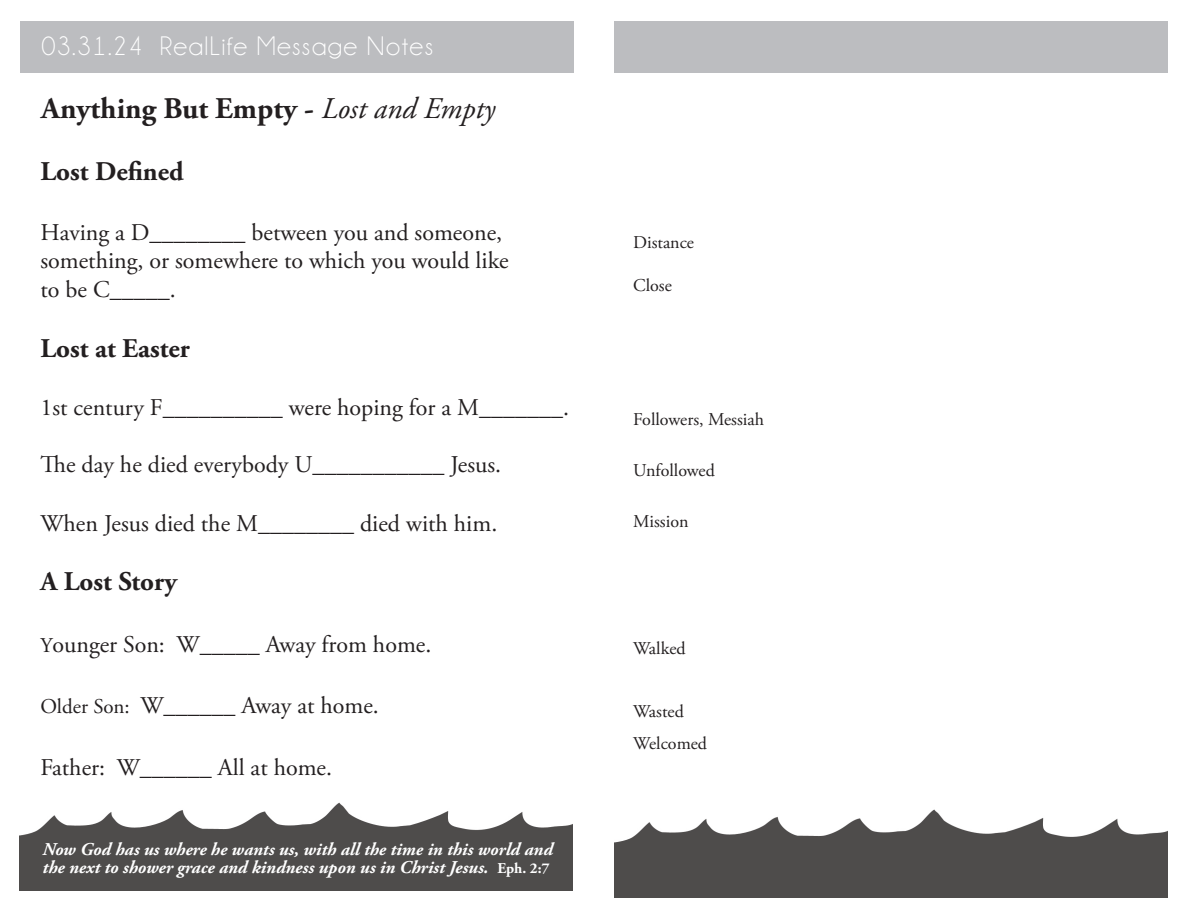
<style>
.page{position:relative;width:1188px;height:918px;background:#fff}
.page>*{position:absolute;margin:0;border:0;box-sizing:border-box;transform-origin:0 0}
.t1{font:700 30px "Adobe Garamond Pro";color:#231f20}
.t2{font:700 27px "Adobe Garamond Pro";color:#231f20}
.t3{font:27px "Champagne&Limousines";letter-spacing:.05em;color:#fff}
.t4{font:24px "Adobe Garamond Pro";color:#231f20}
.t5{font:italic 700 18px "Adobe Garamond Pro";color:#fff}
.t6{font:18px "Adobe Garamond Pro";color:#231f20}
.s1{font-weight:400;font-style:italic}
.s2{font-size:21px}
.s3{font-style:normal;font-size:15px}
</style>
<div class="page">
<img style="left:614px;top:809px;width:554px;height:89px">
<img style="left:20px;top:802px;width:553px;height:89px">
<div style="left:614px;top:21px;width:553px;height:52px;background:#bcbdc0"></div>
<div style="left:20px;top:21px;width:554px;height:52px;background:#bcbdc0"></div>
<p class="t3" style="left:41px;top:33px;width:393px">03.31.24 RealLife Message Notes</p>
<p class="t1" style="left:41px;top:92px;width:455px">Anything But Empty - <span class="s1">Lost and Empty</span></p>
<p class="t2" style="left:40px;top:156px;width:145px">Lost Defined</p>
<p class="t4" style="left:40px;top:218px;width:463px">Having a D________ between you and someone,</p>
<p class="t4" style="left:40px;top:246px;width:470px">something, or somewhere to which you would like</p>
<p class="t4" style="left:40px;top:275px;width:137px">to be C_____.</p>
<p class="t2" style="left:40px;top:333px;width:151px">Lost at Easter</p>
<p class="t4" style="left:40px;top:393px;width:530px">1st century F__________ were hoping for a M_______.</p>
<p class="t4" style="left:40px;top:450px;width:462px">The day he died everybody U___________ Jesus.</p>
<p class="t4" style="left:40px;top:509px;width:458px">When Jesus died the M________ died with him.</p>
<p class="t2" style="left:40px;top:566px;width:138px">A Lost Story</p>
<p class="t4" style="left:40px;top:630px;width:392px"><span class="s2">Y</span>ounger Son: W_____ Away from home.</p>
<p class="t4" style="left:40px;top:691px;width:340px"><span class="s2">Older Son:</span> W______ Away at home.</p>
<p class="t4" style="left:40px;top:753px;width:293px">Father: W______ All at home.</p>
<p class="t5" style="left:43px;top:839px;width:512px">Now God has us where he wants us, with all the time in this world and</p>
<p class="t5" style="left:43px;top:857px;width:508px">the next to shower grace and kindness upon us in Christ Jesus. <span class="s3">Eph. 2:7</span></p>
<p class="t6" style="left:633px;top:232px;width:62px">Distance</p>
<p class="t6" style="left:633px;top:275px;width:40px">Close</p>
<p class="t6" style="left:633px;top:408px;width:132px">Followers, Messiah</p>
<p class="t6" style="left:633px;top:459px;width:83px">Unfollowed</p>
<p class="t6" style="left:633px;top:510px;width:57px">Mission</p>
<p class="t6" style="left:633px;top:638px;width:54px">Walked</p>
<p class="t6" style="left:633px;top:701px;width:52px">Wasted</p>
<p class="t6" style="left:633px;top:732px;width:75px">Welcomed</p>
</div>
